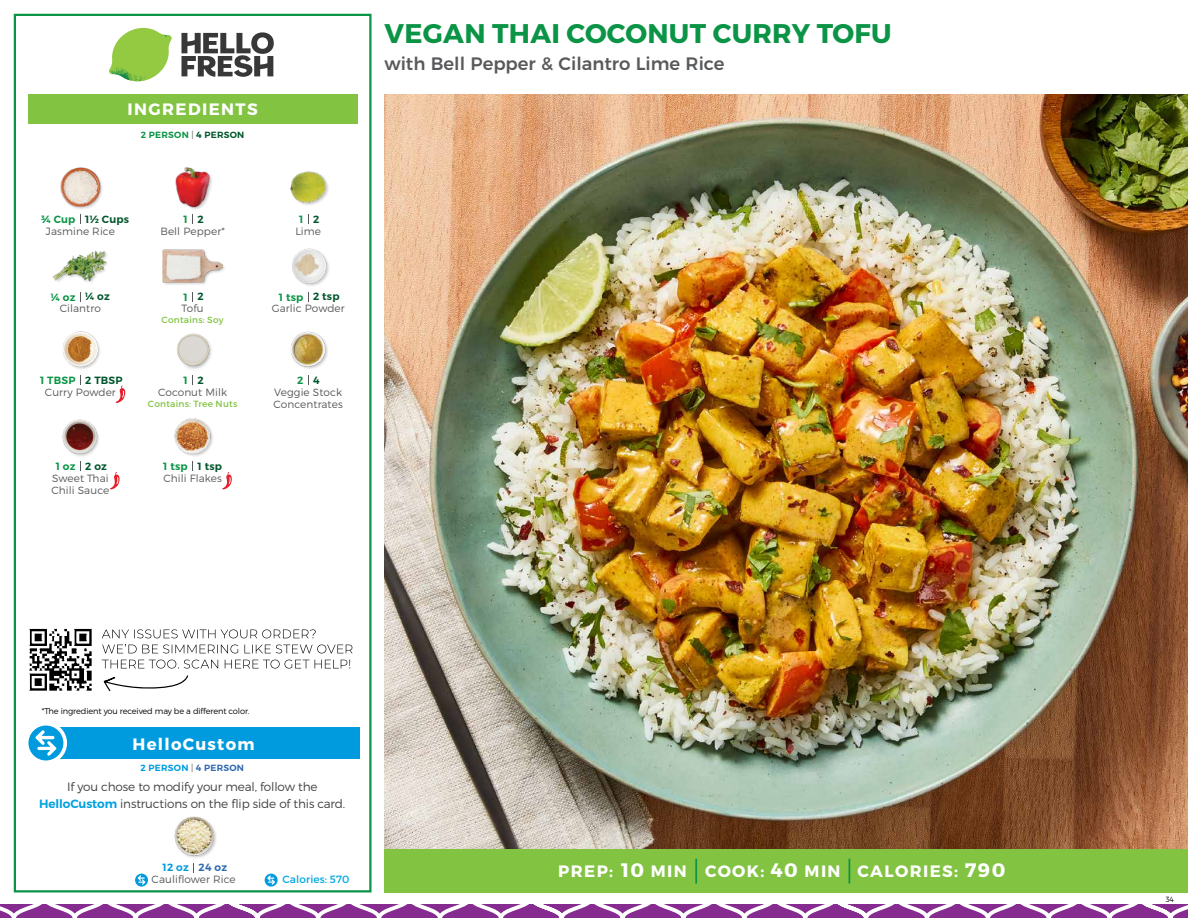
<style>
.page{position:relative;width:1188px;height:918px;background:#fff}
.page>*{position:absolute;margin:0;border:0;box-sizing:border-box;transform-origin:0 0}
.t1{font:700 27px "Montserrat";letter-spacing:.01em;color:#0b9446}
.t2{font:500 18px "Montserrat";color:#58595b}
.t3{font:700 16.5px "Montserrat";letter-spacing:.085em;color:#fff}
.t4{font:300 12px/16.5px "Montserrat";letter-spacing:-.01em;color:#414042;text-align:center}
.t5{font:300 10.5px/12px "Montserrat";letter-spacing:.01em;color:#58595b}
.t6{font:600 10.5px "Montserrat";letter-spacing:.02em;color:#00562c}
.t7{font:600 10.5px "Montserrat";letter-spacing:.02em;color:#0b9446}
.t8{font:10.5px "Montserrat";letter-spacing:.01em;color:#00a8e3}
.t9{font:600 10.5px "Montserrat";letter-spacing:.02em;color:#009bdf}
.t10{font:9px "Montserrat";letter-spacing:.025em;color:#82c341}
.t11{font:600 9px "Montserrat";letter-spacing:.03em;color:#0b9446}
.t12{font:600 9px "Montserrat";letter-spacing:.03em;color:#009bdf}
.t13{font:300 8.25px "Montserrat";letter-spacing:-.015em;color:#000}
.t14{font:300 7.5px "Montserrat";color:#000}
.s1{font-weight:300;color:#58595b}
.s2{color:#00562c}
.s3{font-weight:600;color:#00a1e1}
.s4{color:#3069b3}
.s5{font-size:19.5px}
</style>
<div class="page">
<svg style="left:0;top:904px;width:1188px;height:14px"></svg>
<div style="left:384px;top:849px;width:804px;height:43px;background:#82c341"></div>
<svg style="left:181px;top:32px;width:93px;height:45px"></svg>
<svg style="left:114px;top:28px;width:55px;height:36px"></svg>
<img style="left:143px;top:28px;width:29px;height:24px">
<img style="left:112px;top:48px;width:54px;height:10px">
<img style="left:109px;top:52px;width:55px;height:30px">
<img style="left:142px;top:58px;width:24px;height:23px">
<div style="left:28px;top:94px;width:330px;height:30px;background:#82c341"></div>
<div style="left:14px;top:14px;width:358px;height:878px;border:2px solid #0b9446"></div>
<img style="left:384px;top:94px;width:804px;height:755px">
<div style="left:163px;top:249px;width:63px;height:37px;background:#000;opacity:.2"></div>
<img style="left:163px;top:250px;width:59px;height:32px">
<img style="left:292px;top:248px;width:37px;height:38px">
<img style="left:175px;top:167px;width:37px;height:42px">
<img style="left:290px;top:171px;width:39px;height:34px">
<img style="left:53px;top:250px;width:54px;height:33px">
<img style="left:60px;top:167px;width:42px;height:42px">
<img style="left:177px;top:333px;width:35px;height:37px">
<img style="left:290px;top:331px;width:38px;height:38px">
<img style="left:62px;top:331px;width:38px;height:38px">
<img style="left:174px;top:418px;width:39px;height:38px">
<img style="left:62px;top:419px;width:37px;height:37px">
<img style="left:174px;top:816px;width:42px;height:42px">
<svg style="left:116px;top:385px;width:9px;height:18px"></svg>
<svg style="left:110px;top:472px;width:10px;height:17px"></svg>
<svg style="left:222px;top:472px;width:10px;height:17px"></svg>
<div style="left:33px;top:727px;width:327px;height:32px;background:#009bdf"></div>
<svg style="left:25px;top:722px;width:42px;height:42px"></svg>
<div style="left:28px;top:726px;width:35px;height:34px;background:#009bdf;border-radius:50%"></div>
<svg style="left:35px;top:730px;width:22px;height:26px"></svg>
<svg style="left:135px;top:874px;width:13px;height:13px"></svg>
<svg style="left:138px;top:875px;width:8px;height:10px"></svg>
<svg style="left:265px;top:874px;width:13px;height:13px"></svg>
<svg style="left:267px;top:875px;width:8px;height:10px"></svg>
<hr style="left:695px;top:859px;width:2px;height:25px;background:#0b9446">
<svg style="left:849px;top:859px;width:1px;height:25px"></svg>
<img style="left:29px;top:628px;width:63px;height:63px">
<svg style="left:104px;top:675px;width:84px;height:16px"></svg>
<svg style="left:102px;top:660px;width:248px;height:9px"></svg>
<svg style="left:102px;top:644px;width:251px;height:9px"></svg>
<svg style="left:102px;top:629px;width:214px;height:9px"></svg>
<h3 class="t3" style="left:128px;top:99px;width:132px">INGREDIENTS</h3>
<p class="t11" style="left:141px;top:129px;width:105px">2 PERSON <span class="s1">|</span> <span class="s2">4 PERSON</span></p>
<p class="t7" style="left:41px;top:212px;width:36px">¾ Cup</p>
<p class="t6" style="left:85px;top:212px;width:45px">1½ Cups</p>
<p class="t6" style="left:198px;top:212px;width:8px">2</p>
<p class="t6" style="left:313px;top:212px;width:8px">2</p>
<p class="t7" style="left:184px;top:212px;width:6px">1</p>
<p class="t7" style="left:299px;top:212px;width:6px">1</p>
<p class="t5" style="left:46px;top:225px;width:70px">Jasmine Rice</p>
<p class="t5" style="left:160px;top:225px;width:66px">Bell Pepper*</p>
<p class="t5" style="left:295px;top:225px;width:27px">Lime</p>
<p class="t7" style="left:51px;top:290px;width:26px">¼ oz</p>
<p class="t6" style="left:85px;top:290px;width:26px">¼ oz</p>
<p class="t6" style="left:198px;top:290px;width:8px">2</p>
<p class="t6" style="left:313px;top:290px;width:28px">2 tsp</p>
<p class="t7" style="left:184px;top:290px;width:6px">1</p>
<p class="t7" style="left:279px;top:290px;width:26px">1 tsp</p>
<p class="t5" style="left:60px;top:303px;width:43px">Cilantro</p>
<p class="t5" style="left:182px;top:303px;width:24px">Tofu</p>
<p class="t10" style="left:162px;top:315px;width:64px">Contains: Soy</p>
<p class="t5" style="left:272px;top:303px;width:75px">Garlic Powder</p>
<p class="t7" style="left:40px;top:373px;width:37px">1 TBSP</p>
<p class="t6" style="left:85px;top:373px;width:39px">2 TBSP</p>
<p class="t6" style="left:198px;top:373px;width:8px">2</p>
<p class="t6" style="left:313px;top:373px;width:8px">4</p>
<p class="t7" style="left:184px;top:373px;width:6px">1</p>
<p class="t7" style="left:297px;top:373px;width:8px">2</p>
<p class="t5" style="left:45px;top:386px;width:72px">Curry Powder</p>
<p class="t5" style="left:158px;top:386px;width:70px">Coconut Milk</p>
<p class="t10" style="left:148px;top:398px;width:91px">Contains: Tree Nuts</p>
<p class="t5" style="left:274px;top:386px;width:71px">Veggie Stock<br>Concentrates</p>
<p class="t7" style="left:56px;top:460px;width:21px">1 oz</p>
<p class="t6" style="left:85px;top:460px;width:23px">2 oz</p>
<p class="t7" style="left:163px;top:460px;width:26px">1 tsp</p>
<p class="t6" style="left:198px;top:460px;width:26px">1 tsp</p>
<p class="t5" style="left:51px;top:472px;width:59px">Sweet Thai<br>Chili Sauce</p>
<p class="t5" style="left:163px;top:472px;width:60px">Chili Flakes</p>
<h1 class="t1" style="left:385px;top:17px;width:509px">VEGAN THAI COCONUT CURRY TOFU</h1>
<h2 class="t2" style="left:384px;top:49px;width:341px">with Bell Pepper &amp; Cilantro Lime Rice</h2>
<p class="t13" style="left:42px;top:706px;width:209px">*The ingredient you received may be a different color.</p>
<h3 class="t3" style="left:133px;top:734px;width:123px">HelloCustom</h3>
<p class="t4" style="left:39px;top:778px;width:308px">If you chose to modify your meal, follow the<br><span class="s3">HelloCustom</span> instructions on the flip side of this card.</p>
<p class="t12" style="left:141px;top:763px;width:105px">2 PERSON <span class="s1">|</span> <span class="s4">4 PERSON</span></p>
<p class="t9" style="left:163px;top:861px;width:66px">12 oz <span class="s4">24 oz</span></p>
<p class="t5" style="left:152px;top:873px;width:86px">Cauliflower Rice</p>
<p class="t8" style="left:283px;top:873px;width:68px">Calories: 570</p>
<h3 class="t3" style="left:558px;top:861px;width:449px">PREP: <span class="s5">10</span> MIN COOK: <span class="s5">40</span> MIN CALORIES: <span class="s5">790</span></h3>
<p class="t14" style="left:1166px;top:895px;width:10px">34</p>
</div>
